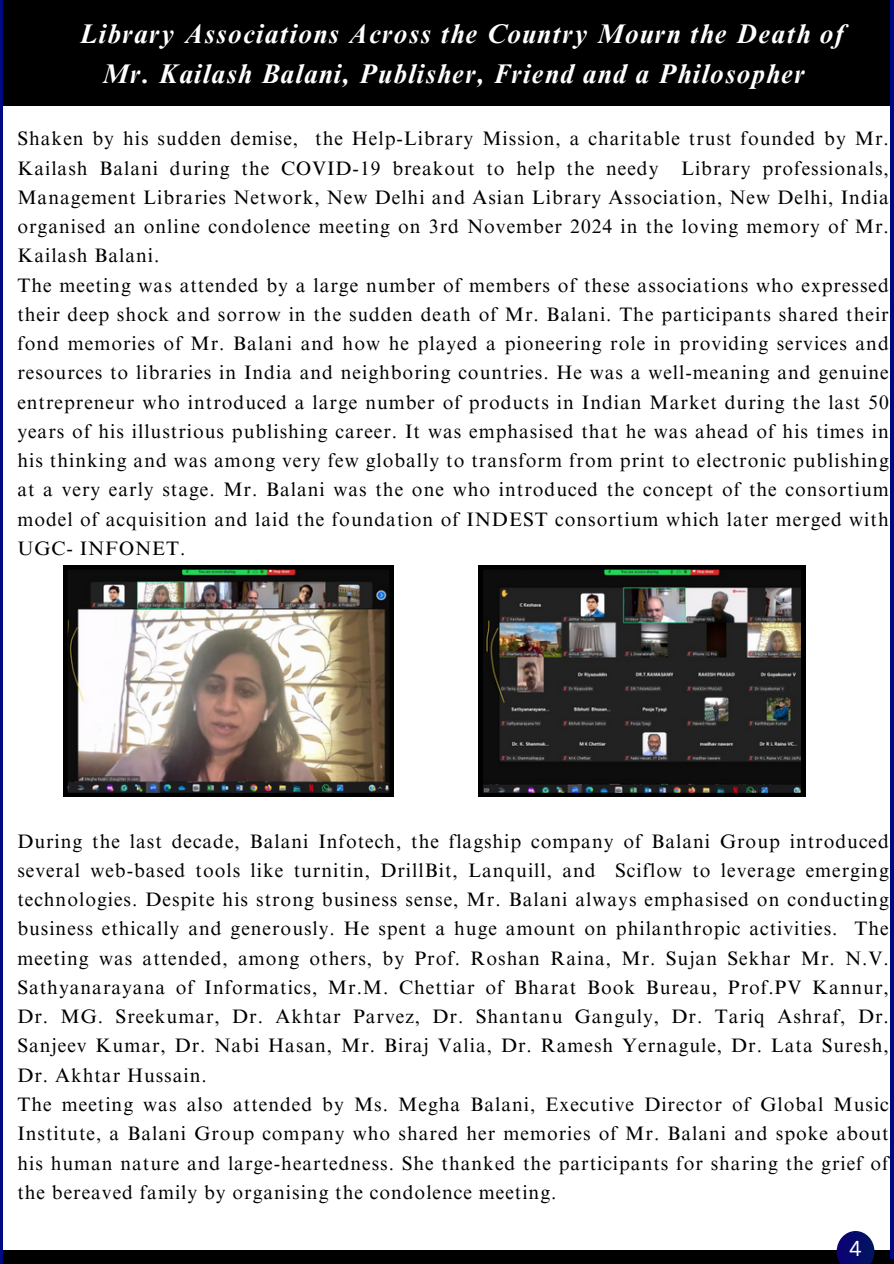
<style>
.page{position:relative;width:894px;height:1264px;background:#fff}
.page>*{position:absolute;margin:0;border:0;box-sizing:border-box;transform-origin:0 0}
.t1{font:italic 700 27px/40.5px "Times NRMT Pro";letter-spacing:.05em;color:#fff;text-align:center}
.t2{font:21px "Canva Sans";color:#fff}
.t3{font:19.5px/29.2px "Times NRMT Pro";letter-spacing:.05em;color:#000;text-align:justify}
</style>
<div class="page">
<div style="left:0;top:0;width:893px;height:106px;background:#000"></div>
<div style="left:0;top:1249px;width:893px;height:14px;background:#000"></div>
<hr style="left:0;top:0;width:3px;height:1263px;background:#000982">
<svg style="left:889px;top:0;width:4px;height:1258px;fill:#000982"></svg>
<svg style="left:836px;top:1231px;width:38px;height:32px"></svg>
<img style="left:63px;top:565px;width:331px;height:232px">
<img style="left:478px;top:565px;width:326px;height:232px">
<p class="t1" style="left:80px;top:17px;width:765px">Library Associations Across the Country Mourn the Death of<br>Mr. Kailash Balani, Publisher, Friend and a Philosopher</p>
<h1 class="t3" style="left:17px;top:126px;width:872px">Shaken by his sudden demise, the Help-Library Mission, a charitable trust founded by Mr.<br>Kailash Balani during the COVID-19 breakout to help the needy Library professionals, Management Libraries Network, New Delhi and Asian Library Association, New Delhi, India organised an online condolence meeting on 3rd November 2024 in the loving memory of Mr.<br>Kailash Balani.</h1>
<p class="t3" style="left:17px;top:273px;width:872px">The meeting was attended by a large number of members of these associations who expressed their deep shock and sorrow in the sudden death of Mr. Balani. The participants shared their fond memories of Mr. Balani and how he played a pioneering role in providing services and resources to libraries in India and neighboring countries. He was a well-meaning and genuine entrepreneur who introduced a large number of products in Indian Market during the last 50 years of his illustrious publishing career. It was emphasised that he was ahead of his times in his thinking and was among very few globally to transform from print to electronic publishing at a very early stage. Mr. Balani was the one who introduced the concept of the consortium model of acquisition and laid the foundation of INDEST consortium which later merged with UGC- INFONET.</p>
<p class="t3" style="left:17px;top:828px;width:872px">During the last decade, Balani Infotech, the flagship company of Balani Group introduced several web-based tools like turnitin, DrillBit, Lanquill, and Sciflow to leverage emerging technologies. Despite his strong business sense, Mr. Balani always emphasised on conducting business ethically and generously. He spent a huge amount on philanthropic activities. The meeting was attended, among others, by Prof. Roshan Raina, Mr. Sujan Sekhar Mr. N.V.<br>Sathyanarayana of Informatics, Mr.M. Chettiar of Bharat Book Bureau, Prof.PV Kannur, Dr. MG. Sreekumar, Dr. Akhtar Parvez, Dr. Shantanu Ganguly, Dr. Tariq Ashraf, Dr.<br>Sanjeev Kumar, Dr. Nabi Hasan, Mr. Biraj Valia, Dr. Ramesh Yernagule, Dr. Lata Suresh, Dr. Akhtar Hussain.</p>
<p class="t3" style="left:17px;top:1092px;width:872px">The meeting was also attended by Ms. Megha Balani, Executive Director of Global Music Institute, a Balani Group company who shared her memories of Mr. Balani and spoke about his human nature and large-heartedness. She thanked the participants for sharing the grief of the bereaved family by organising the condolence meeting.</p>
<p class="t2" style="left:848px;top:1233px;width:14px">4</p>
</div>
